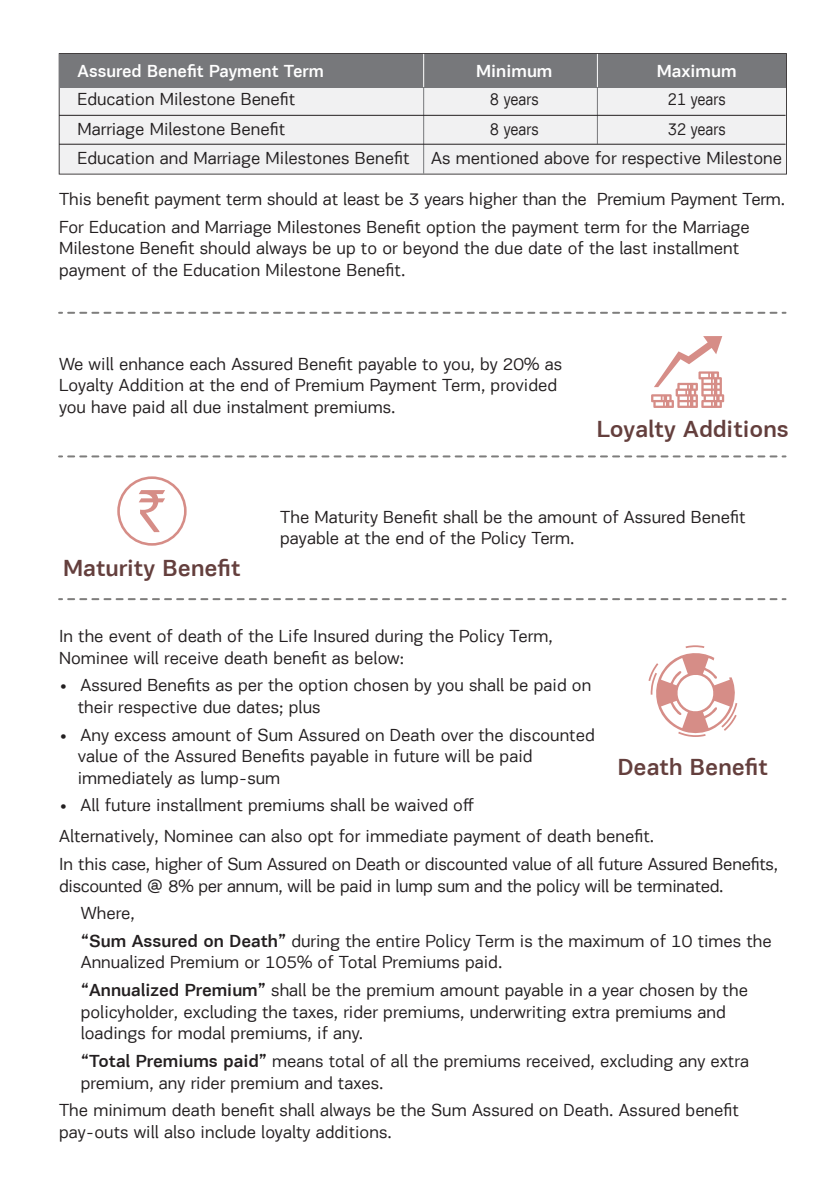
<style>
.page{position:relative;width:840px;height:1191px;background:#fff}
.page>*{position:absolute;margin:0;border:0;box-sizing:border-box;transform-origin:0 0}
.t1{font:500 24px "PF Encore Sans Pro";color:#643f3d}
.t2{font:18px/21.6px "PF Encore Sans Pro";color:#231f20}
.t3{font:18px/28.8px "PF Encore Sans Pro";color:#231f20;scale:.87 1}
.t4{font:500 18px "PF Encore Sans Pro";color:#fff}
.s1{font-weight:500}
</style>
<div class="page">
<svg style="left:68px;top:455px;width:717px;height:2px"></svg>
<svg style="left:68px;top:312px;width:717px;height:2px"></svg>
<svg style="left:68px;top:598px;width:717px;height:2px"></svg>
<svg style="left:651px;top:336px;width:72px;height:72px"></svg>
<svg style="left:117px;top:476px;width:69px;height:69px"></svg>
<svg style="left:648px;top:645px;width:90px;height:92px"></svg>
<div style="left:59px;top:53px;width:727px;height:121px;background:#f1f1f2"></div>
<div style="left:60px;top:54px;width:725px;height:33px;background:#77787b"></div>
<hr style="left:423px;top:54px;width:1px;height:120px;background:#77787b">
<hr style="left:423px;top:54px;width:1px;height:33px;background:#fff">
<hr style="left:596px;top:54px;width:1px;height:90px;background:#77787b">
<hr style="left:596px;top:54px;width:1px;height:33px;background:#fff">
<hr style="left:59px;top:115px;width:726px;height:1px;background:#231f20">
<hr style="left:59px;top:144px;width:726px;height:1px;background:#231f20">
<p class="t4" style="left:77px;top:59px;width:247px">Assured Benefit Payment Term</p>
<p class="t4" style="left:476px;top:59px;width:78px">Minimum</p>
<p class="t4" style="left:656px;top:59px;width:81px">Maximum</p>
<p class="t2" style="left:77px;top:89px;width:219px">Education Milestone Benefit</p>
<p class="t3" style="left:489px;top:85px;width:57px">8 years</p>
<p class="t3" style="left:667px;top:85px;width:68px">21 years</p>
<p class="t2" style="left:77px;top:118px;width:209px">Marriage Milestone Benefit</p>
<p class="t3" style="left:489px;top:114px;width:57px">8 years</p>
<p class="t3" style="left:77px;top:114px;width:810px;text-indent:590px">32 years<br>Education and Marriage Milestones Benefit As mentioned above for respective Milestone</p>
<p class="t2" style="left:59px;top:185px;width:727px;line-height:27.6px">This benefit payment term should at least be 3 years higher than the Premium Payment Term.<br>For Education and Marriage Milestones Benefit option the payment term for the Marriage</p>
<p class="t2" style="left:59px;top:237px;width:681px">Milestone Benefit should always be up to or beyond the due date of the last installment payment of the Education Milestone Benefit.</p>
<p class="t2" style="left:59px;top:353px;width:504px">We will enhance each Assured Benefit payable to you, by 20% as<br>Loyalty Addition at the end of Premium Payment Term, provided you have paid all due instalment premiums.</p>
<h1 class="t1" style="left:596px;top:414px;width:193px">Loyalty Additions</h1>
<h1 class="t1" style="left:63px;top:553px;width:179px">Maturity Benefit</h1>
<p class="t2" style="left:280px;top:506px;width:466px">The Maturity Benefit shall be the amount of Assured Benefit payable at the end of the Policy Term.</p>
<p class="t2" style="left:59px;top:625px;width:495px">In the event of death of the Life Insured during the Policy Term,<br>Nominee will receive death benefit as below:</p>
<p class="t2" style="left:78px;top:674px;width:515px;text-indent:-19px">• Assured Benefits as per the option chosen by you shall be paid on their respective due dates; plus</p>
<p class="t2" style="left:78px;top:724px;width:518px;text-indent:-19px">• Any excess amount of Sum Assured on Death over the discounted value of the Assured Benefits payable in future will be paid immediately as lump-sum</p>
<p class="t2" style="left:59px;top:794px;width:416px">• All future installment premiums shall be waived off</p>
<h1 class="t1" style="left:617px;top:752px;width:152px">Death Benefit</h1>
<p class="t2" style="left:59px;top:822px;width:720px;line-height:27.6px">Alternatively, Nominee can also opt for immediate payment of death benefit.<br>In this case, higher of Sum Assured on Death or discounted value of all future Assured Benefits,</p>
<p class="t2" style="left:81px;top:872px;width:692px;line-height:27.6px;text-indent:-22px">discounted @ 8% per annum, will be paid in lump sum and the policy will be terminated.<br>Where,<br><span class="s1">“Sum Assured on Death”</span> during the entire Policy Term is the maximum of 10 times the</p>
<p class="t2" style="left:81px;top:948px;width:668px;line-height:27.6px">Annualized Premium or 105% of Total Premiums paid.<br><span class="s1">“Annualized Premium”</span> shall be the premium amount payable in a year chosen by the</p>
<p class="t2" style="left:81px;top:1001px;width:646px">policyholder, excluding the taxes, rider premiums, underwriting extra premiums and loadings for modal premiums, if any.</p>
<p class="t2" style="left:81px;top:1050px;width:669px"><span class="s1">“Total Premiums paid”</span> means total of all the premiums received, excluding any extra premium, any rider premium and taxes.</p>
<p class="t2" style="left:59px;top:1099px;width:681px">The minimum death benefit shall always be the Sum Assured on Death. Assured benefit pay-outs will also include loyalty additions.</p>
</div>
